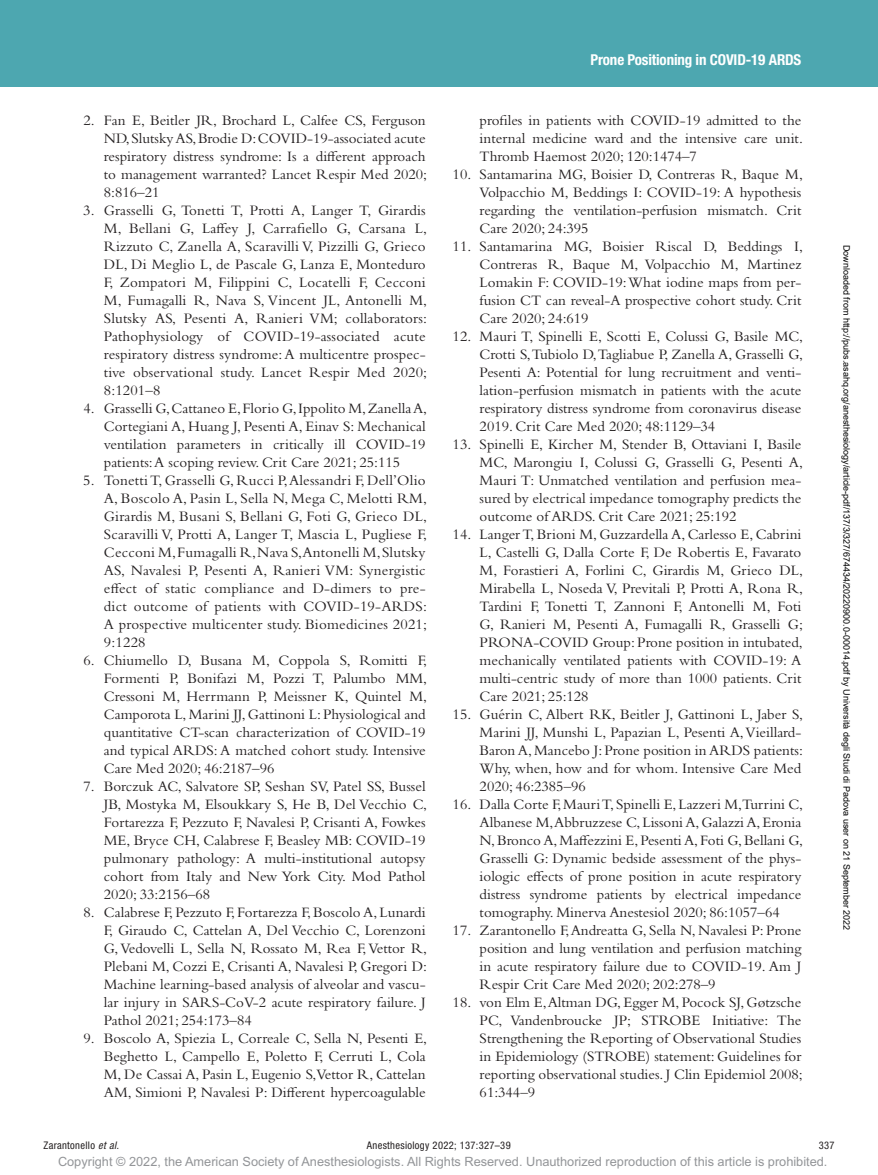
<style>
.page{position:relative;width:878px;height:1175px;background:#fff}
.page>*{position:absolute;margin:0;border:0;box-sizing:border-box;transform-origin:0 0}
.t1{font:15px/18px "Bembo Std";color:#231f20;text-align:justify}
.t2{font:700 condensed 15px "Helvetica Neue LT Std";letter-spacing:-.01em;color:#fff}
.t3{font:12.75px "Arial MT Std";color:#939598}
.t4{font:condensed 10.5px "Helvetica Neue LT Std";letter-spacing:.03em;color:#231f20}
.t5{font:9px "Arial";color:#000}
.s1{font-style:italic}
</style>
<div class="page">
<div style="left:0;top:0;width:878px;height:86px;background:#4da7b0"></div>
<p class="t1" style="left:104px;top:111px;width:325px;text-indent:-20px">2. Fan E, Beitler JR, Brochard L, Calfee CS, Ferguson ND, Slutsky AS, Brodie D: COVID-19-associated acute respiratory distress syndrome: Is a different approach to management warranted? Lancet Respir Med 2020; 8:816–21</p>
<p class="t1" style="left:104px;top:201px;width:325px;text-indent:-21px">3. Grasselli G, Tonetti T, Protti A, Langer T, Girardis M, Bellani G, Laffey J, Carrafiello G, Carsana L, Rizzuto C, Zanella A, Scaravilli V, Pizzilli G, Grieco DL, Di Meglio L, de Pascale G, Lanza E, Monteduro F, Zompatori M, Filippini C, Locatelli F, Cecconi M, Fumagalli R, Nava S, Vincent JL, Antonelli M, Slutsky AS, Pesenti A, Ranieri VM; collaborators:<br>Pathophysiology of COVID-19-associated acute respiratory distress syndrome: A multicentre prospec&shy;tive observational study. Lancet Respir Med 2020; 8:1201–8</p>
<p class="t1" style="left:104px;top:399px;width:325px;text-indent:-20px">4. Grasselli G, Cattaneo E, Florio G, Ippolito M, Zanella A, Cortegiani A, Huang J, Pesenti A, Einav S: Mechanical ventilation parameters in critically ill COVID-19 patients: A scoping review. Crit Care 2021; 25:115</p>
<p class="t1" style="left:104px;top:471px;width:325px;text-indent:-21px">5. Tonetti T, Grasselli G, Rucci P, Alessandri F, Dell’Olio A, Boscolo A, Pasin L, Sella N, Mega C, Melotti RM, Girardis M, Busani S, Bellani G, Foti G, Grieco DL, Scaravilli V, Protti A, Langer T, Mascia L, Pugliese F, Cecconi M, Fumagalli R, Nava S, Antonelli M, Slutsky AS, Navalesi P, Pesenti A, Ranieri VM: Synergistic effect of static compliance and D-dimers to pre&shy;dict outcome of patients with COVID-19-ARDS:<br>A prospective multicenter study. Biomedicines 2021; 9:1228</p>
<p class="t1" style="left:104px;top:651px;width:325px;text-indent:-20px">6. Chiumello D, Busana M, Coppola S, Romitti F, Formenti P, Bonifazi M, Pozzi T, Palumbo MM, Cressoni M, Herrmann P, Meissner K, Quintel M, Camporota L, Marini JJ, Gattinoni L: Physiological and quantitative CT-scan characterization of COVID-19 and typical ARDS: A matched cohort study. Intensive Care Med 2020; 46:2187–96</p>
<p class="t1" style="left:104px;top:777px;width:325px;text-indent:-20px">7. Borczuk AC, Salvatore SP, Seshan SV, Patel SS, Bussel JB, Mostyka M, Elsoukkary S, He B, Del Vecchio C, Fortarezza F, Pezzuto F, Navalesi P, Crisanti A, Fowkes ME, Bryce CH, Calabrese F, Beasley MB: COVID-19 pulmonary pathology: A multi-institutional autopsy cohort from Italy and New York City. Mod Pathol 2020; 33:2156–68</p>
<p class="t1" style="left:104px;top:903px;width:325px;text-indent:-20px">8. Calabrese F, Pezzuto F, Fortarezza F, Boscolo A, Lunardi F, Giraudo C, Cattelan A, Del Vecchio C, Lorenzoni G, Vedovelli L, Sella N, Rossato M, Rea F, Vettor R, Plebani M, Cozzi E, Crisanti A, Navalesi P, Gregori D:<br>Machine learning-based analysis of alveolar and vascu&shy;lar injury in SARS-CoV-2 acute respiratory failure. J Pathol 2021; 254:173–84</p>
<p class="t1" style="left:104px;top:1029px;width:325px;text-indent:-20px">9. Boscolo A, Spiezia L, Correale C, Sella N, Pesenti E, Beghetto L, Campello E, Poletto F, Cerruti L, Cola M, De Cassai A, Pasin L, Eugenio S,Vettor R, Cattelan AM, Simioni P, Navalesi P: Different hypercoagulable</p>
<p class="t2" style="left:590px;top:51px;width:212px">Prone Positioning in COVID-19 ARDS</p>
<p class="t1" style="left:479px;top:111px;width:325px">profiles in patients with COVID-19 admitted to the internal medicine ward and the intensive care unit.<br>Thromb Haemost 2020; 120:1474–7</p>
<p class="t1" style="left:479px;top:165px;width:325px;text-indent:-27px">10. Santamarina MG, Boisier D, Contreras R, Baque M, Volpacchio M, Beddings I: COVID-19: A hypothesis regarding the ventilation-perfusion mismatch. Crit Care 2020; 24:395</p>
<p class="t1" style="left:479px;top:237px;width:325px;text-indent:-27px">11. Santamarina MG, Boisier Riscal D, Beddings I, Contreras R, Baque M, Volpacchio M, Martinez Lomakin F: COVID-19: What iodine maps from per&shy;fusion CT can reveal-A prospective cohort study. Crit Care 2020; 24:619</p>
<p class="t1" style="left:479px;top:327px;width:325px;text-indent:-27px">12. Mauri T, Spinelli E, Scotti E, Colussi G, Basile MC, Crotti S, Tubiolo D, Tagliabue P, Zanella A, Grasselli G, Pesenti A: Potential for lung recruitment and venti&shy;lation-perfusion mismatch in patients with the acute respiratory distress syndrome from coronavirus disease 2019. Crit Care Med 2020; 48:1129–34</p>
<p class="t1" style="left:479px;top:435px;width:325px;text-indent:-27px">13. Spinelli E, Kircher M, Stender B, Ottaviani I, Basile MC, Marongiu I, Colussi G, Grasselli G, Pesenti A, Mauri T: Unmatched ventilation and perfusion mea&shy;sured by electrical impedance tomography predicts the outcome of ARDS. Crit Care 2021; 25:192</p>
<p class="t1" style="left:479px;top:525px;width:325px;text-indent:-27px">14. Langer T, Brioni M, Guzzardella A, Carlesso E, Cabrini L, Castelli G, Dalla Corte F, De Robertis E, Favarato M, Forastieri A, Forlini C, Girardis M, Grieco DL, Mirabella L, Noseda V, Previtali P, Protti A, Rona R, Tardini F, Tonetti T, Zannoni F, Antonelli M, Foti G, Ranieri M, Pesenti A, Fumagalli R, Grasselli G; PRONA-COVID Group: Prone position in intubated, mechanically ventilated patients with COVID-19: A multi-centric study of more than 1000 patients. Crit Care 2021; 25:128</p>
<p class="t1" style="left:479px;top:705px;width:325px;text-indent:-27px">15. Guérin C, Albert RK, Beitler J, Gattinoni L, Jaber S, Marini JJ, Munshi L, Papazian L, Pesenti A, Vieillard-Baron A, Mancebo J: Prone position in ARDS patients:<br>Why, when, how and for whom. Intensive Care Med 2020; 46:2385–96</p>
<p class="t1" style="left:479px;top:795px;width:325px;text-indent:-27px">16. Dalla Corte F, Mauri T, Spinelli E, Lazzeri M,Turrini C, Albanese M,Abbruzzese C, Lissoni A, Galazzi A, Eronia N, Bronco A, Maffezzini E, Pesenti A, Foti G, Bellani G, Grasselli G: Dynamic bedside assessment of the phys&shy;iologic effects of prone position in acute respiratory distress syndrome patients by electrical impedance tomography. Minerva Anestesiol 2020; 86:1057–64</p>
<p class="t1" style="left:479px;top:921px;width:323px;text-indent:-27px">17. Zarantonello F, Andreatta G, Sella N, Navalesi P: Prone position and lung ventilation and perfusion matching in acute respiratory failure due to COVID-19. Am J Respir Crit Care Med 2020; 202:278–9</p>
<p class="t1" style="left:479px;top:993px;width:325px;text-indent:-27px">18. von Elm E, Altman DG, Egger M, Pocock SJ, Gøtzsche PC, Vandenbroucke JP; STROBE Initiative: The Strengthening the Reporting of Observational Studies in Epidemiology (STROBE) statement: Guidelines for reporting observational studies. J Clin Epidemiol 2008; 61:344–9</p>
<p class="t5" style="left:850px;top:244px;width:687px;rotate:90deg">Downloaded from http://pubs.asahq.org/anesthesiology/article-pdf/137/3/327/674434/20220900.0-00014.pdf by Università degli Studi di Padova user on 21 September 2022</p>
<p class="t4" style="left:44px;top:1139px;width:77px">Zarantonello <span class="s1">et al.</span></p>
<p class="t4" style="left:367px;top:1139px;width:145px">Anesthesiology 2022; 137:327–39</p>
<p class="t4" style="left:818px;top:1139px;width:17px">337</p>
<p class="t3" style="left:58px;top:1154px;width:771px">Copyright © 2022, the American Society of Anesthesiologists. All Rights Reserved. Unauthorized reproduction of this article is prohibited.</p>
</div>
